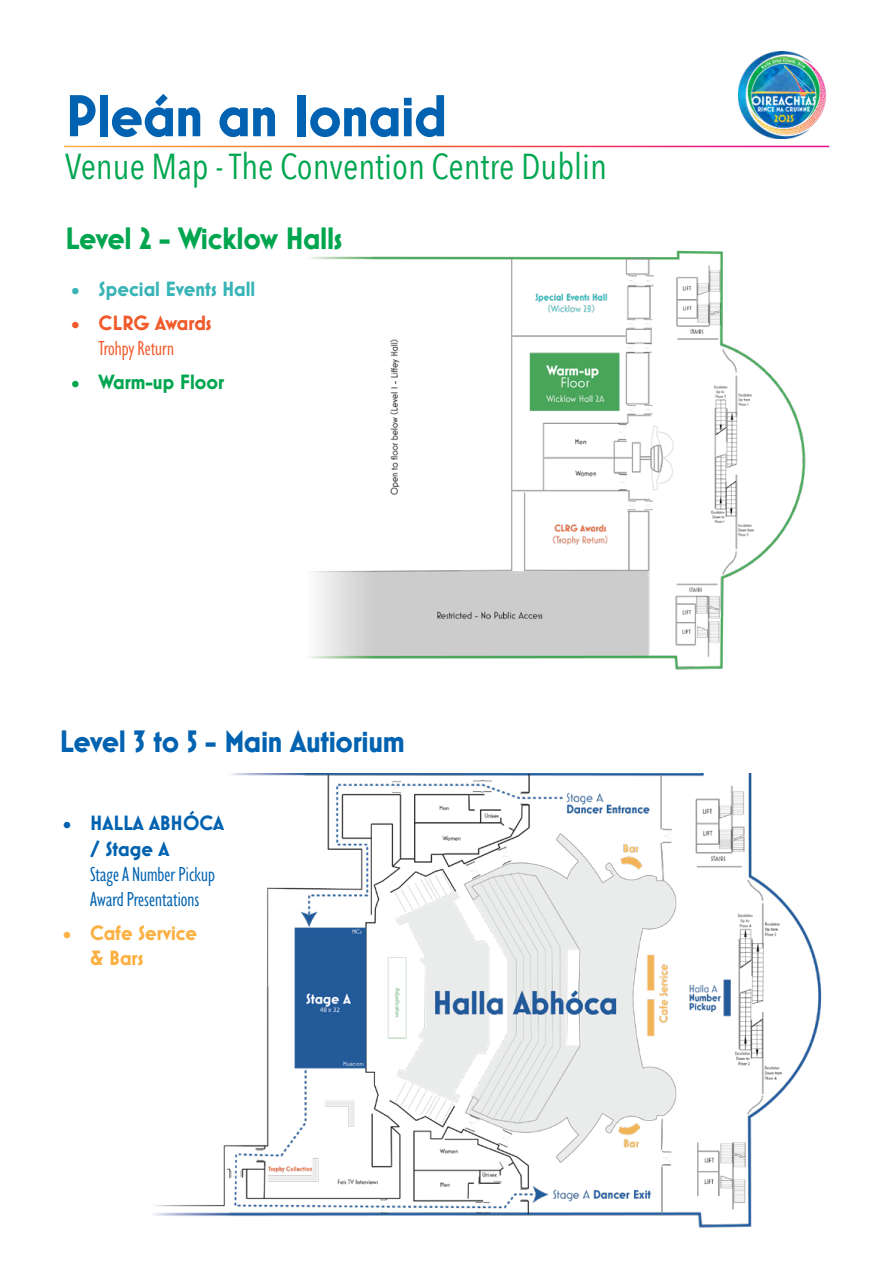
<style>
.page{position:relative;width:893px;height:1263px;background:#fff}
.page>*{position:absolute;margin:0;border:0;box-sizing:border-box;transform-origin:0 0}
.t1{font:700 60px "Mostra Nuova";letter-spacing:-.01em;color:#0062b0}
.t2{font:36px "Avenir Next Condensed";color:#00a64f}
.t3{font:700 31.5px "Mostra Nuova";letter-spacing:-.01em;color:#0062b0}
.t4{font:700 31.5px "Mostra Nuova";letter-spacing:-.01em;color:#00a64f}
.t5{font:condensed 21px/25.2px "Gill Sans Nova";color:#0062b0}
.t6{font:700 21px/25.2px "Mostra Nuova";color:#0062b0}
.t7{font:700 21px "Mostra Nuova";color:#39b4b7}
.t8{font:700 21px/25.2px "Mostra Nuova";color:#fbb042}
.t9{font:700 21px "Mostra Nuova";color:#00a64f}
.t10{font:condensed 21px "Gill Sans Nova";color:#f15a2b}
.t11{font:700 21px "Mostra Nuova";color:#f15a2b}
</style>
<div class="page">
<img style="left:739px;top:51px;width:87px;height:87px">
<img style="left:309px;top:250px;width:497px;height:420px">
<img style="left:153px;top:774px;width:669px;height:454px">
<h1 class="t1" style="left:65px;top:81px;width:383px">Pleán an Ionaid</h1>
<h2 class="t2" style="left:65px;top:136px;width:543px">Venue Map - The Convention Centre Dublin</h2>
<h3 class="t4" style="left:65px;top:220px;width:279px">Level 2 - Wicklow Halls</h3>
<p class="t7" style="left:72px;top:277px;width:185px">• Special Events Hall</p>
<p class="t11" style="left:72px;top:311px;width:142px">• CLRG Awards</p>
<p class="t10" style="left:99px;top:335px;width:77px">Trohpy Return</p>
<p class="t9" style="left:72px;top:370px;width:154px">• Warm-up Floor</p>
<h3 class="t3" style="left:59px;top:723px;width:347px">Level 3 to 5 - Main Autiorium</h3>
<p class="t6" style="left:90px;top:811px;width:135px;text-indent:-27px">• HALLA ABHÓCA / Stage A</p>
<p class="t5" style="left:90px;top:861px;width:126px">Stage A Number Pickup<br>Award Presentations</p>
<p class="t8" style="left:90px;top:920px;width:108px;text-indent:-27px">• Cafe Service &amp; Bars</p>
</div>
